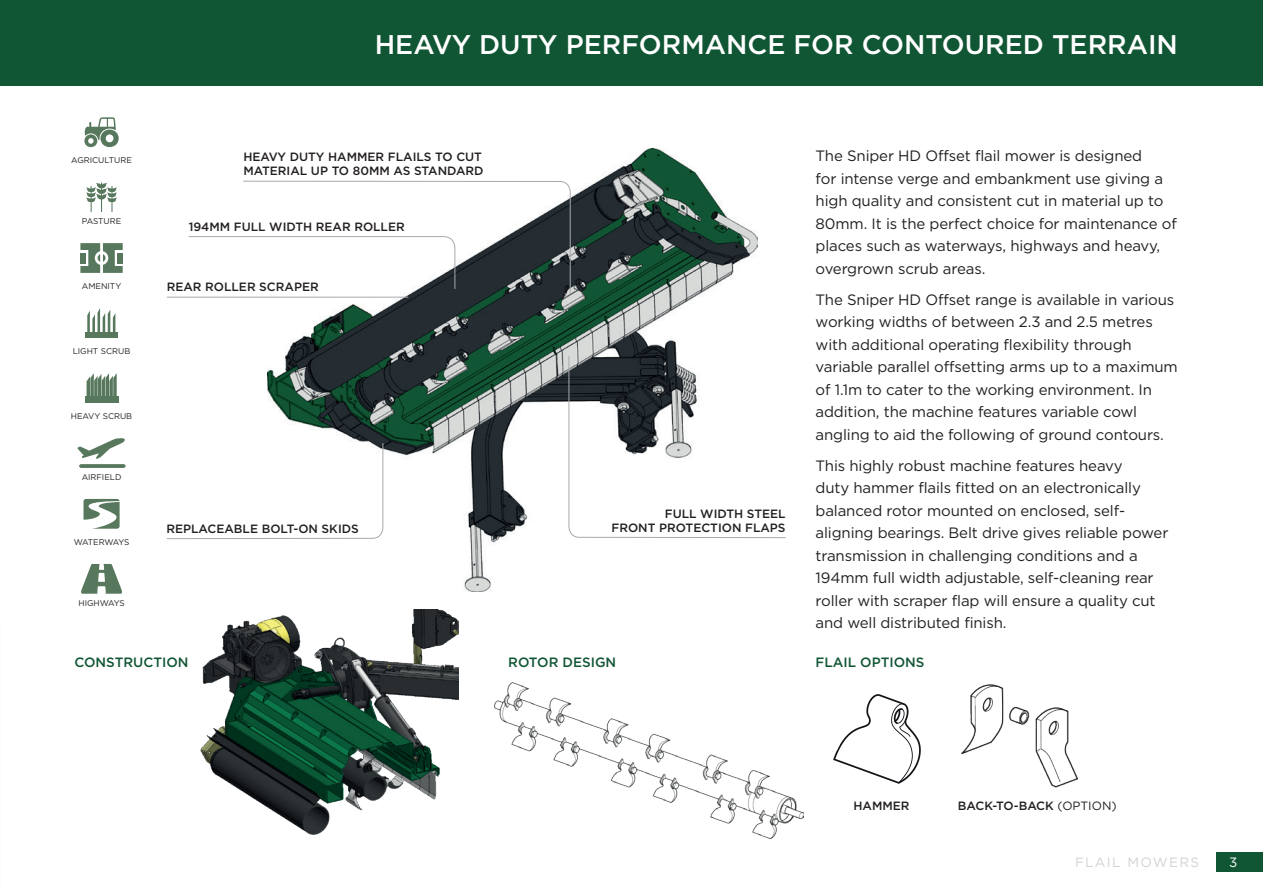
<style>
.page{position:relative;width:1263px;height:893px;background:#fff}
.page>*{position:absolute;margin:0;border:0;box-sizing:border-box;transform-origin:0 0}
.t1{font:500 27px "Gotham HTF";color:#fff}
.t2{font:15px/22.5px "Gotham HTF";letter-spacing:-.01em;color:#231f20}
.t3{font:500 13.5px "Gotham HTF";color:#115634}
.t4{font:13.5px "Gotham HTF";letter-spacing:.1em;color:#d1d2d4}
.t5{font:13.5px "Gotham HTF";color:#fff}
.t6{font:500 12px/13.6px "Gotham HTF";color:#231f20}
.t7{font:8.25px "Gotham HTF";color:#231f20}
.t8{font:8.25px "Gotham HTF";letter-spacing:-.065em;color:#231f20}
.s1{font-weight:400}
</style>
<div class="page">
<img style="left:494px;top:682px;width:309px;height:156px">
<img style="left:200px;top:609px;width:259px;height:226px">
<img style="left:268px;top:148px;width:489px;height:443px">
<div style="left:0;top:0;width:1263px;height:85px;background:#115634"></div>
<svg style="left:166px;top:442px;width:218px;height:97px"></svg>
<img style="left:833px;top:694px;width:87px;height:90px">
<img style="left:961px;top:684px;width:117px;height:103px">
<svg style="left:188px;top:180px;width:383px;height:114px"></svg>
<svg style="left:568px;top:355px;width:218px;height:183px"></svg>
<hr style="left:167px;top:297px;width:241px;height:1px;background:#a8a9ad">
<svg style="left:84px;top:117px;width:35px;height:30px"></svg>
<svg style="left:86px;top:182px;width:31px;height:30px"></svg>
<svg style="left:80px;top:243px;width:43px;height:30px"></svg>
<div style="left:118px;top:253px;width:5px;height:10px;background:#57785d"></div>
<svg style="left:87px;top:308px;width:28px;height:24px"></svg>
<div style="left:85px;top:332px;width:33px;height:6px;background:#57785d"></div>
<svg style="left:87px;top:373px;width:30px;height:24px"></svg>
<div style="left:85px;top:397px;width:33px;height:6px;background:#57785d"></div>
<svg style="left:77px;top:438px;width:48px;height:21px"></svg>
<hr style="left:79px;top:464px;width:47px;height:4px;background:#607f66;border-radius:2px">
<svg style="left:83px;top:499px;width:37px;height:30px"></svg>
<svg style="left:81px;top:564px;width:41px;height:30px"></svg>
<div style="left:1216px;top:853px;width:47px;height:19px;background:#115634"></div>
<h1 class="t1" style="left:375px;top:29px;width:805px">HEAVY DUTY PERFORMANCE FOR CONTOURED TERRAIN</h1>
<p class="t7" style="left:71px;top:156px;width:62px">AGRICULTURE</p>
<p class="t7" style="left:82px;top:217px;width:41px">PASTURE</p>
<p class="t7" style="left:82px;top:282px;width:41px">AMENITY</p>
<p class="t7" style="left:73px;top:347px;width:59px">LIGHT SCRUB</p>
<p class="t7" style="left:71px;top:412px;width:63px">HEAVY SCRUB</p>
<p class="t7" style="left:82px;top:472px;width:41px">AIRFIELD</p>
<p class="t8" style="left:74px;top:537px;width:57px">WATERWAYS</p>
<p class="t7" style="left:78px;top:598px;width:48px">HIGHWAYS</p>
<p class="t6" style="left:243px;top:150px;width:242px">HEAVY DUTY HAMMER FLAILS TO CUT<br>MATERIAL UP TO 80MM AS STANDARD</p>
<p class="t6" style="left:189px;top:219px;width:218px">194MM FULL WIDTH REAR ROLLER</p>
<p class="t6" style="left:167px;top:279px;width:153px">REAR ROLLER SCRAPER</p>
<p class="t6" style="left:166px;top:522px;width:194px">REPLACEABLE BOLT-ON SKIDS</p>
<p class="t6" style="left:611px;top:507px;width:176px;text-align:right">FULL WIDTH STEEL<br>FRONT PROTECTION FLAPS</p>
<p class="t2" style="left:816px;top:144px;width:363px">The Sniper HD Offset flail mower is designed<br>for intense verge and embankment use giving a high quality and consistent cut in material up to 80mm. It is the perfect choice for maintenance of places such as waterways, highways and heavy, overgrown scrub areas.</p>
<p class="t2" style="left:816px;top:288px;width:364px">The Sniper HD Offset range is available in various working widths of between 2.3 and 2.5 metres with additional operating flexibility through variable parallel offsetting arms up to a maximum of 1.1m to cater to the working environment. In addition, the machine features variable cowl angling to aid the following of ground contours.</p>
<p class="t2" style="left:816px;top:454px;width:354px">This highly robust machine features heavy<br>duty hammer flails fitted on an electronically balanced rotor mounted on enclosed, self&shy;aligning bearings. Belt drive gives reliable power transmission in challenging conditions and a 194mm full width adjustable, self-cleaning rear roller with scraper flap will ensure a quality cut and well distributed finish.</p>
<p class="t3" style="left:74px;top:655px;width:116px">CONSTRUCTION</p>
<p class="t3" style="left:508px;top:655px;width:110px">ROTOR DESIGN</p>
<p class="t3" style="left:816px;top:655px;width:110px">FLAIL OPTIONS</p>
<p class="t6" style="left:853px;top:799px;width:58px">HAMMER</p>
<p class="t6" style="left:958px;top:799px;width:160px">BACK-TO-BACK <span class="s1">(OPTION)</span></p>
<p class="t4" style="left:1075px;top:854px;width:126px">FLAIL MOWERS</p>
<p class="t5" style="left:1229px;top:854px;width:10px">3</p>
</div>
